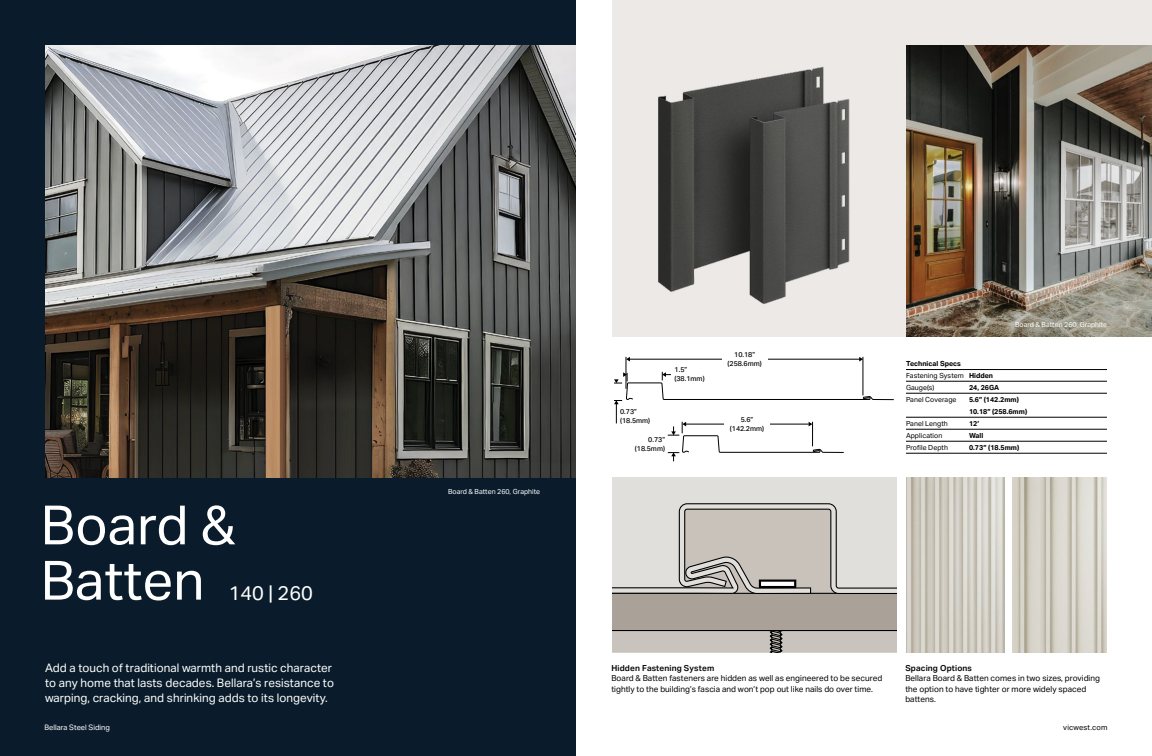
<style>
.page{position:relative;width:1152px;height:756px;background:#fff}
.page>*{position:absolute;margin:0;border:0;box-sizing:border-box;transform-origin:0 0}
.t1{font:54.2px/55.3px "Aktiv Grotesk";letter-spacing:.005em;color:#fff}
.t2{font:19.8px "Aktiv Grotesk";letter-spacing:.005em;color:#fff}
.t3{font:11.8px/15px "Aktiv Grotesk";color:#fff}
.t4{font:8.2px/10.5px "Aktiv Grotesk";color:#000}
.t5{font:600 8.2px "Aktiv Grotesk";letter-spacing:.02em;color:#000}
.t6{font:7.5px "Aktiv Grotesk";color:#fff}
.t7{font:7.5px "Aktiv Grotesk";letter-spacing:.02em;color:#000}
.t8{font:7px/12px "Aktiv Grotesk";letter-spacing:.005em;color:#000}
.t9{font:500 7px/9px "Aktiv Grotesk";color:#000}
.t10{font:700 7px/12px "Aktiv Grotesk";letter-spacing:.005em;color:#000}
.t11{font:7px "Aktiv Grotesk";color:#fff}
.s1{font-weight:700}
</style>
<div class="page">
<div style="left:612px;top:0;width:540px;height:336px;background:#ece9e7"></div>
<div style="left:0;top:0;width:576px;height:756px;background:#0a1c2b"></div>
<img style="left:45px;top:45px;width:531px;height:432px">
<img style="left:906px;top:45px;width:246px;height:291px">
<img style="left:658px;top:67px;width:192px;height:237px">
<hr style="left:906px;top:369px;width:201px;height:1px;background:#000">
<hr style="left:906px;top:381px;width:201px;height:1px;background:#000">
<hr style="left:906px;top:393px;width:201px;height:1px;background:#000">
<hr style="left:906px;top:417px;width:201px;height:1px;background:#000">
<hr style="left:906px;top:429px;width:201px;height:1px;background:#000">
<hr style="left:906px;top:441px;width:201px;height:1px;background:#000">
<hr style="left:906px;top:453px;width:201px;height:1px;background:#000">
<hr style="left:629px;top:359px;width:231px;height:1px;background:#000">
<hr style="left:863px;top:357px;width:1px;height:38px;background:#000">
<hr style="left:626px;top:357px;width:1px;height:32px;background:#000">
<svg style="left:859px;top:357px;width:4px;height:5px"></svg>
<svg style="left:626px;top:357px;width:4px;height:5px"></svg>
<svg style="left:614px;top:372px;width:280px;height:90px"></svg>
<div style="left:722px;top:352px;width:46px;height:14px;background:#fff"></div>
<div style="left:724px;top:417px;width:46px;height:14px;background:#fff"></div>
<img style="left:906px;top:477px;width:99px;height:175px">
<img style="left:1012px;top:477px;width:95px;height:175px">
<div style="left:612px;top:477px;width:285px;height:175px;background:#e1dfdb"></div>
<svg style="left:612px;top:503px;width:285px;height:149px"></svg>
<h1 class="t1" style="left:41px;top:498px;width:196px">Board &amp;<br>Batten</h1>
<h2 class="t2" style="left:229px;top:581px;width:85px">140 | 260</h2>
<h3 class="t3" style="left:45px;top:660px;width:291px">Add a touch of traditional warmth and rustic character to any home that lasts decades. Bellara’s resistance to warping, cracking, and shrinking adds to its longevity.</h3>
<p class="t11" style="left:448px;top:487px;width:94px">Board &amp; Batten 260, Graphite</p>
<p class="t9" style="left:675px;top:365px;width:32px">1.5” (38.1mm)</p>
<p class="t9" style="left:620px;top:407px;width:32px">0.73” (18.5mm)</p>
<p class="t9" style="left:635px;top:435px;width:32px;text-align:right">0.73” (18.5mm)</p>
<p class="t9" style="left:728px;top:350px;width:36px;text-align:center">10.18” (258.6mm)</p>
<p class="t9" style="left:730px;top:415px;width:36px;text-align:center">5.6” (142.2mm)</p>
<p class="t8" style="left:906px;top:357px;width:89px"><span class="s1">Technical Specs<br></span>Fastening System <span class="s1">Hidden<br></span>Gauge(s)</p>
<p class="t10" style="left:969px;top:381px;width:32px">24, 26GA</p>
<p class="t11" style="left:1015px;top:321px;width:94px">Board &amp; Batten 260, Graphite</p>
<p class="t8" style="left:906px;top:393px;width:52px">Panel Coverage</p>
<p class="t10" style="left:969px;top:393px;width:60px">5.6” (142.2mm)<br>10.18” (258.6mm)</p>
<p class="t8" style="left:906px;top:417px;width:43px">Panel Length</p>
<p class="t10" style="left:969px;top:417px;width:12px">12’</p>
<p class="t8" style="left:906px;top:429px;width:38px">Application</p>
<p class="t10" style="left:969px;top:429px;width:16px">Wall</p>
<p class="t8" style="left:906px;top:441px;width:44px">Profile Depth</p>
<p class="t10" style="left:969px;top:441px;width:52px">0.73” (18.5mm)</p>
<p class="t5" style="left:611px;top:663px;width:104px">Hidden Fastening System</p>
<p class="t4" style="left:611px;top:673px;width:272px">Board &amp; Batten fasteners are hidden as well as engineered to be secured tightly to the building’s fascia and won’t pop out like nails do over time.</p>
<p class="t5" style="left:905px;top:663px;width:68px">Spacing Options</p>
<p class="t4" style="left:905px;top:673px;width:196px">Bellara Board &amp; Batten comes in two sizes, providing the option to have tighter or more widely spaced battens.</p>
<p class="t6" style="left:44px;top:724px;width:67px">Bellara Steel Siding</p>
<p class="t7" style="left:1063px;top:724px;width:46px">vicwest.com</p>
</div>
